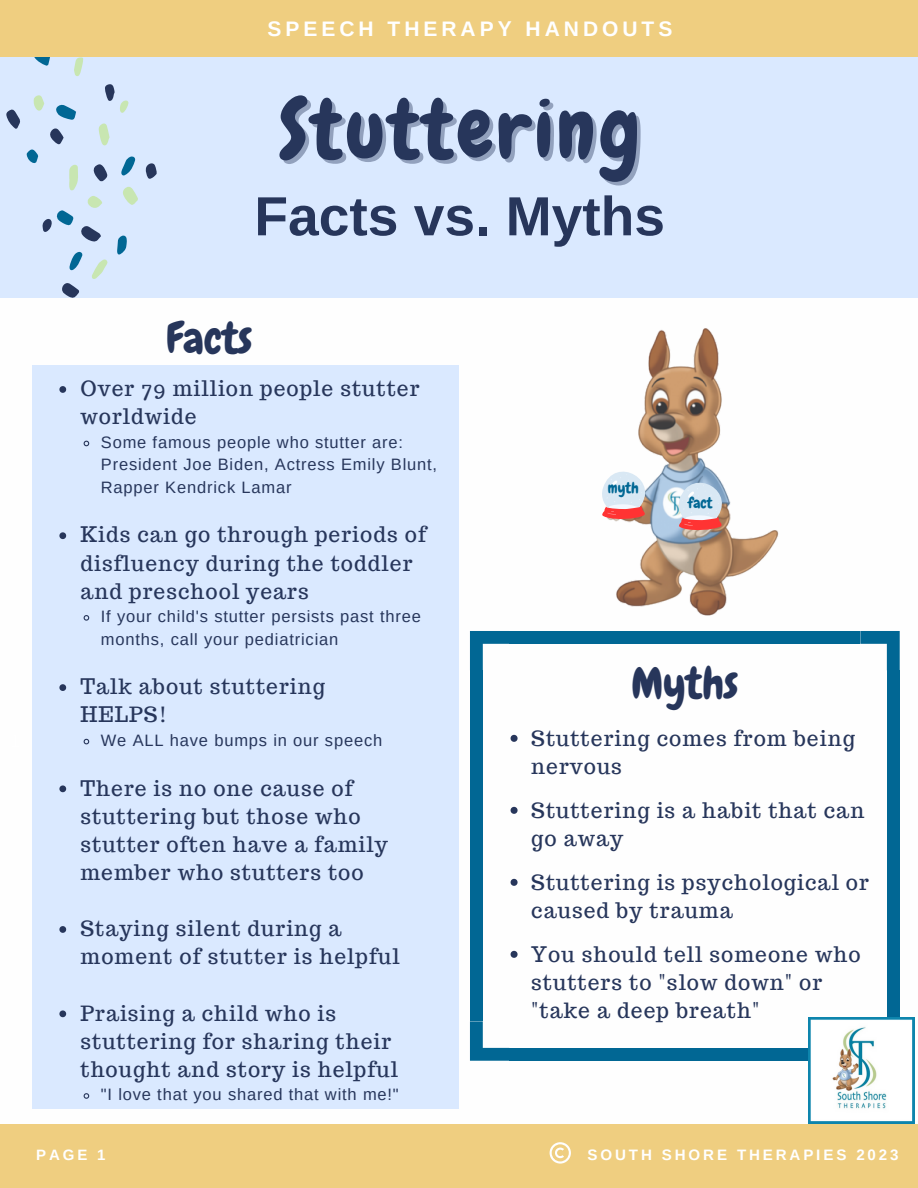
<style>
.page{position:relative;width:918px;height:1188px;background:#fff}
.page>*{position:absolute;margin:0;border:0;box-sizing:border-box;transform-origin:0 0}
.t1{font:81.3px "Chewy";letter-spacing:.045em;color:#27365b}
.t2{font:700 55.2px "Arimo";color:#27365b}
.t3{font:43.2px "Chewy";color:#27365b}
.t4{font:21px/28.2px "Trocchi";letter-spacing:.05em;color:#27365b}
.t5{font:700 21px "Arimo";letter-spacing:.19em;color:#fff}
.t6{font:16.5px/22.5px "Arimo";letter-spacing:.05em;color:#27365b}
.t7{font:700 15.6px "Arimo";letter-spacing:.19em;color:#fff}
.t8{font:700 15.15px "Arimo";letter-spacing:.19em;color:#fff}
.t9{font:15px "Chewy";color:#016794}
.t10{font:700 15px "Arimo";color:#fff}
</style>
<div class="page">
<div style="left:0;top:38px;width:918px;height:260px;background:#dae9ff"></div>
<svg style="left:56px;top:104px;width:20px;height:16px"></svg>
<svg style="left:34px;top:57px;width:16px;height:9px"></svg>
<svg style="left:121px;top:156px;width:14px;height:20px"></svg>
<svg style="left:117px;top:235px;width:10px;height:20px"></svg>
<svg style="left:70px;top:251px;width:13px;height:20px"></svg>
<svg style="left:27px;top:149px;width:11px;height:14px"></svg>
<svg style="left:81px;top:226px;width:20px;height:16px"></svg>
<svg style="left:6px;top:109px;width:14px;height:20px"></svg>
<svg style="left:62px;top:283px;width:17px;height:15px"></svg>
<svg style="left:93px;top:164px;width:14px;height:17px"></svg>
<svg style="left:50px;top:128px;width:14px;height:17px"></svg>
<svg style="left:146px;top:163px;width:11px;height:16px"></svg>
<svg style="left:42px;top:210px;width:32px;height:22px"></svg>
<svg style="left:69px;top:164px;width:9px;height:27px"></svg>
<svg style="left:123px;top:186px;width:15px;height:19px"></svg>
<svg style="left:98px;top:123px;width:12px;height:23px"></svg>
<svg style="left:92px;top:259px;width:15px;height:20px"></svg>
<svg style="left:74px;top:57px;width:9px;height:19px"></svg>
<svg style="left:87px;top:196px;width:15px;height:12px"></svg>
<svg style="left:33px;top:95px;width:11px;height:16px"></svg>
<svg style="left:105px;top:84px;width:23px;height:29px"></svg>
<div style="left:0;top:0;width:918px;height:57px;background:#efce80"></div>
<div style="left:0;top:1124px;width:918px;height:64px;background:#efce80"></div>
<svg style="left:550px;top:1142px;width:21px;height:22px"></svg>
<div style="left:887px;top:670px;width:13px;height:351px;background:#016794"></div>
<div style="left:470px;top:670px;width:13px;height:351px;background:#016794"></div>
<div style="left:509px;top:631px;width:351px;height:13px;background:#016794"></div>
<div style="left:509px;top:1048px;width:351px;height:13px;background:#016794"></div>
<svg style="left:860px;top:631px;width:40px;height:39px"></svg>
<svg style="left:470px;top:631px;width:39px;height:39px"></svg>
<svg style="left:470px;top:1021px;width:39px;height:40px"></svg>
<div style="left:33px;top:365px;width:425px;height:743px;background:#dae9ff"></div>
<svg style="left:59px;top:386px;width:7px;height:7px"></svg>
<svg style="left:83px;top:440px;width:7px;height:7px"></svg>
<svg style="left:59px;top:532px;width:7px;height:7px"></svg>
<svg style="left:83px;top:615px;width:7px;height:6px"></svg>
<svg style="left:59px;top:684px;width:7px;height:7px"></svg>
<svg style="left:83px;top:738px;width:7px;height:7px"></svg>
<svg style="left:59px;top:785px;width:7px;height:7px"></svg>
<svg style="left:59px;top:926px;width:7px;height:7px"></svg>
<svg style="left:59px;top:1010px;width:7px;height:7px"></svg>
<svg style="left:83px;top:1093px;width:7px;height:6px"></svg>
<svg style="left:511px;top:735px;width:7px;height:7px"></svg>
<svg style="left:511px;top:807px;width:7px;height:7px"></svg>
<svg style="left:511px;top:879px;width:7px;height:7px"></svg>
<svg style="left:511px;top:951px;width:7px;height:7px"></svg>
<img style="left:614px;top:328px;width:165px;height:288px">
<img style="left:809px;top:1017px;width:105px;height:106px">
<svg style="left:678px;top:483px;width:44px;height:48px;background:#d9bec6"></svg>
<svg style="left:602px;top:472px;width:43px;height:48px"></svg>
<p class="t5" style="left:267px;top:17px;width:406px">SPEECH THERAPY HANDOUTS</p>
<p class="t7" style="left:317px;top:18px;width:286px">INFORMATIONAL HANDOUTS</p>
<h1 class="t1" style="left:279px;top:78px;width:363px">Stuttering</h1>
<h2 class="t2" style="left:254px;top:185px;width:412px">Facts vs. Myths</h2>
<h3 class="t3" style="left:166px;top:310px;width:88px">Facts</h3>
<p class="t4" style="left:80px;top:374px;width:341px">Over 79 million people stutter worldwide</p>
<p class="t6" style="left:101px;top:431px;width:338px">Some famous people who stutter are:<br>President Joe Biden, Actress Emily Blunt,<br>Rapper Kendrick Lamar</p>
<p class="t4" style="left:80px;top:521px;width:347px">Kids can go through periods of disfluency during the toddler and preschool years</p>
<p class="t6" style="left:101px;top:605px;width:322px">If your child's stutter persists past three months, call your pediatrician</p>
<p class="t4" style="left:80px;top:673px;width:246px">Talk about stuttering</p>
<p class="t6" style="left:101px;top:729px;width:283px">We ALL have bumps in our speech</p>
<p class="t4" style="left:80px;top:774px;width:309px">There is no one cause of stuttering but those who stutter often have a family member who stutters too</p>
<p class="t4" style="left:80px;top:914px;width:263px">Staying silent during a</p>
<p class="t4" style="left:81px;top:701px;width:88px">HELPS!</p>
<p class="t4" style="left:81px;top:943px;width:321px">moment of stutter is helpful</p>
<p class="t4" style="left:80px;top:999px;width:319px">Praising a child who is stuttering for sharing their thought and story is helpful</p>
<p class="t6" style="left:101px;top:1083px;width:299px">"I love that you shared that with me!"</p>
<p class="t10" style="left:36px;top:1146px;width:71px">PAGE 1</p>
<p class="t7" style="left:56px;top:1155px;width:73px">PAGE 1</p>
<p class="t9" style="left:608px;top:478px;width:32px">myth</p>
<p class="t9" style="left:688px;top:493px;width:26px">fact</p>
<h3 class="t3" style="left:631px;top:656px;width:109px">Myths</h3>
<p class="t4" style="left:531px;top:724px;width:325px">Stuttering comes from being nervous</p>
<p class="t4" style="left:531px;top:796px;width:335px">Stuttering is a habit that can go away</p>
<p class="t4" style="left:531px;top:868px;width:339px">Stuttering is psychological or caused by trauma</p>
<p class="t4" style="left:531px;top:940px;width:331px">You should tell someone who stutters to "slow down" or "take a deep breath"</p>
<p class="t8" style="left:588px;top:1146px;width:312px">SOUTH SHORE THERAPIES 2023</p>
</div>
